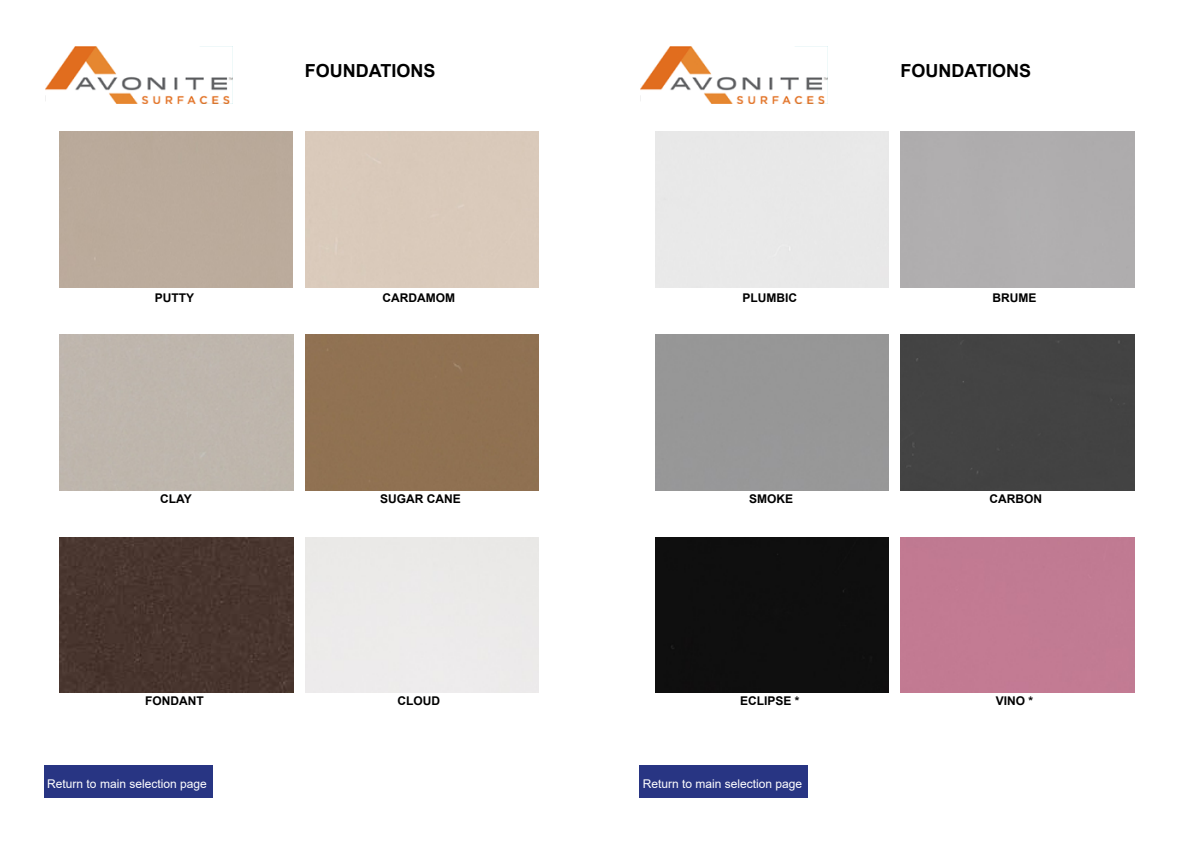
<style>
.page{position:relative;width:1191px;height:842px;background:#fff}
.page>*{position:absolute;margin:0;border:0;box-sizing:border-box;transform-origin:0 0}
.t1{font:700 18px "Arial";color:#000}
.t2{font:700 12px "Arial";color:#000}
.t3{font:12px "Arial";color:#fff}
</style>
<div class="page">
<div style="left:305px;top:334px;width:234px;height:156px;background:#907152"></div>
<div style="left:60px;top:537px;width:233px;height:156px;background:#48352e"></div>
<img style="left:45px;top:47px;width:187px;height:57px">
<div style="left:44px;top:765px;width:169px;height:32px;background:#283583"></div>
<div style="left:901px;top:334px;width:233px;height:156px;background:#434343"></div>
<div style="left:655px;top:537px;width:233px;height:156px;background:#0f0f0f"></div>
<img style="left:641px;top:47px;width:187px;height:57px">
<div style="left:639px;top:765px;width:169px;height:32px;background:#283583"></div>
<h1 class="t1" style="left:305px;top:64px;width:132px">FOUNDATIONS</h1>
<h1 class="t1" style="left:900px;top:64px;width:132px">FOUNDATIONS</h1>
<p class="t2" style="left:155px;top:293px;width:41px">PUTTY</p>
<p class="t2" style="left:382px;top:293px;width:74px">CARDAMOM</p>
<p class="t2" style="left:742px;top:293px;width:56px">PLUMBIC</p>
<p class="t2" style="left:992px;top:293px;width:45px">BRUME</p>
<p class="t2" style="left:160px;top:495px;width:33px">CLAY</p>
<p class="t2" style="left:380px;top:495px;width:82px">SUGAR CANE</p>
<p class="t2" style="left:749px;top:495px;width:46px">SMOKE</p>
<p class="t2" style="left:989px;top:495px;width:54px">CARBON</p>
<p class="t2" style="left:145px;top:697px;width:60px">FONDANT</p>
<p class="t2" style="left:397px;top:697px;width:44px">CLOUD</p>
<p class="t2" style="left:740px;top:697px;width:61px">ECLIPSE *</p>
<p class="t2" style="left:995px;top:697px;width:39px">VINO *</p>
<p class="t3" style="left:47px;top:779px;width:161px">Return to main selection page</p>
<p class="t3" style="left:643px;top:779px;width:161px">Return to main selection page</p>
</div>
